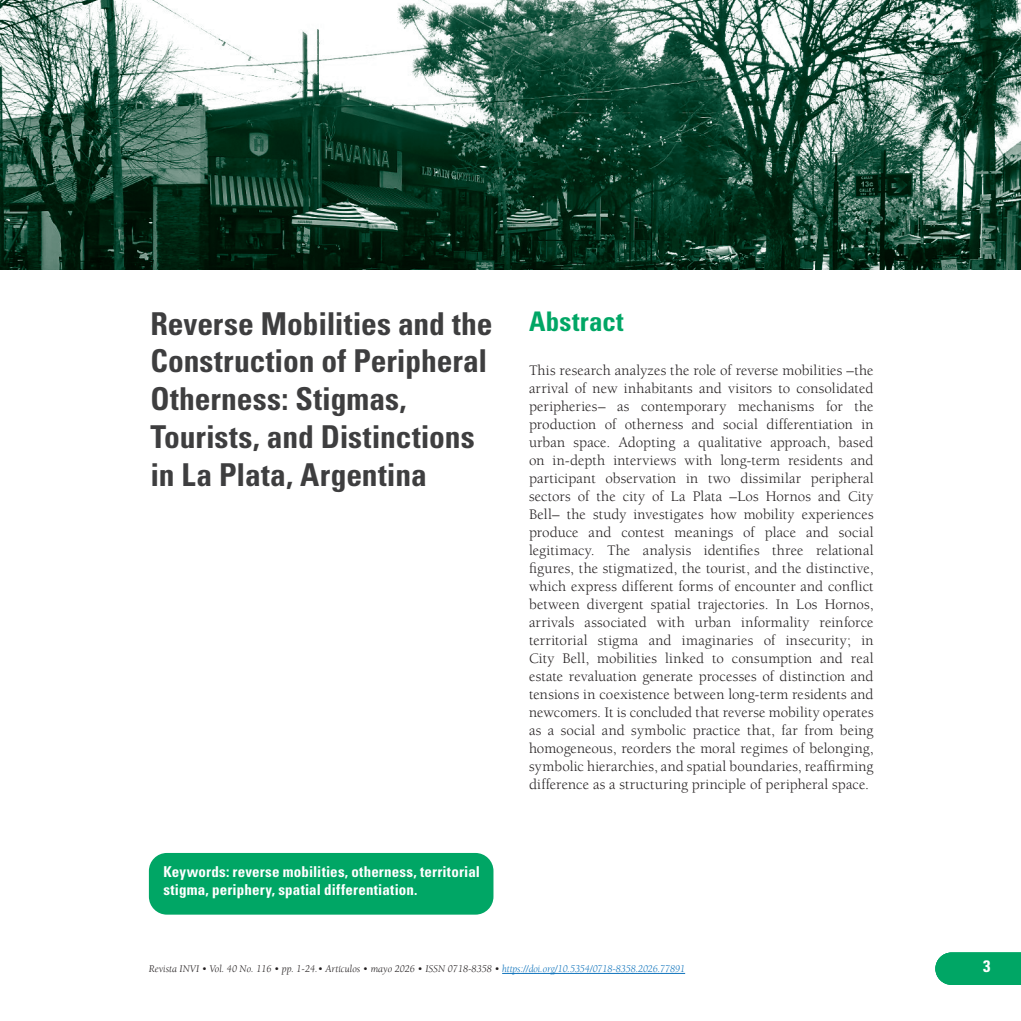
<style>
.page{position:relative;width:1021px;height:1021px;background:#fff}
.page>*{position:absolute;margin:0;border:0;box-sizing:border-box;transform-origin:0 0}
.titulo{font:700 condensed 31.5px/37.8px "Univers LT Std";color:#3e3e3f}
.sub{font:700 condensed 27px "Univers LT Std";letter-spacing:.01em;color:#00a665}
.t1{font:700 condensed 16.5px "Univers LT Std";color:#fff}
.txt_esp{font:15px/18px "Berkeley Std";letter-spacing:.005em;color:#231f20;text-align:justify}
.palabras_claves{font:700 condensed 15px/18px "Univers LT Std";letter-spacing:.015em;color:#fff}
.t2{font:italic 10.5px "Berkeley Std";color:#231f20}
.s1{font-style:inherit}
.s2{color:#1074bc}
</style>
<div class="page">
<img style="left:0;top:0;width:1020px;height:269px">
<div style="left:149px;top:853px;width:344px;height:61px;background:#00a665;border-radius:18px"></div>
<hr style="left:502px;top:973px;width:183px;height:1px;background:#1074bc">
<svg style="left:935px;top:952px;width:85px;height:32px;background:#0ba96b"></svg>
<p class="titulo" style="left:150px;top:304px;width:343px">Reverse Mobilities and the<br>Construction of Peripheral<br>Otherness: Stigmas,<br>Tourists, and Distinctions in La Plata, Argentina</p>
<p class="sub" style="left:529px;top:305px;width:96px">Abstract</p>
<p class="txt_esp" style="left:529px;top:361px;width:346px">This research analyzes the role of reverse mobilities –the arrival of new inhabitants and visitors to consolidated peripheries– as contemporary mechanisms for the production of otherness and social differentiation in urban space. Adopting a qualitative approach, based on in-depth interviews with long-term residents and participant observation in two dissimilar peripheral sectors of the city of La Plata –Los Hornos and City Bell– the study investigates how mobility experiences produce and contest meanings of place and social legitimacy. The analysis identifies three relational figures, the stigmatized, the tourist, and the distinctive, which express different forms of encounter and conflict between divergent spatial trajectories. In Los Hornos, arrivals associated with urban informality reinforce territorial stigma and imaginaries of insecurity; in City Bell, mobilities linked to consumption and real estate revaluation generate processes of distinction and tensions in coexistence between long-term residents and newcomers. It is concluded that reverse mobility operates as a social and symbolic practice that, far from being homogeneous, reorders the moral regimes of belonging, symbolic hierarchies, and spatial boundaries, reaffirming difference as a structuring principle of peripheral space.</p>
<p class="palabras_claves" style="left:163px;top:862px;width:318px">Keywords: reverse mobilities, otherness, territorial stigma, periphery, spatial differentiation.</p>
<p class="t2" style="left:149px;top:963px;width:537px">Revista INVI • Vol. 40 No. 116 • pp. <span class="s1">1-24</span>.• Artículos • mayo 2026 • ISSN 0718-8358 • <span class="s2">https://doi.org/10.5354/0718-8358.2026.77891</span></p>
<p class="t1" style="left:983px;top:956px;width:9px">3</p>
</div>
